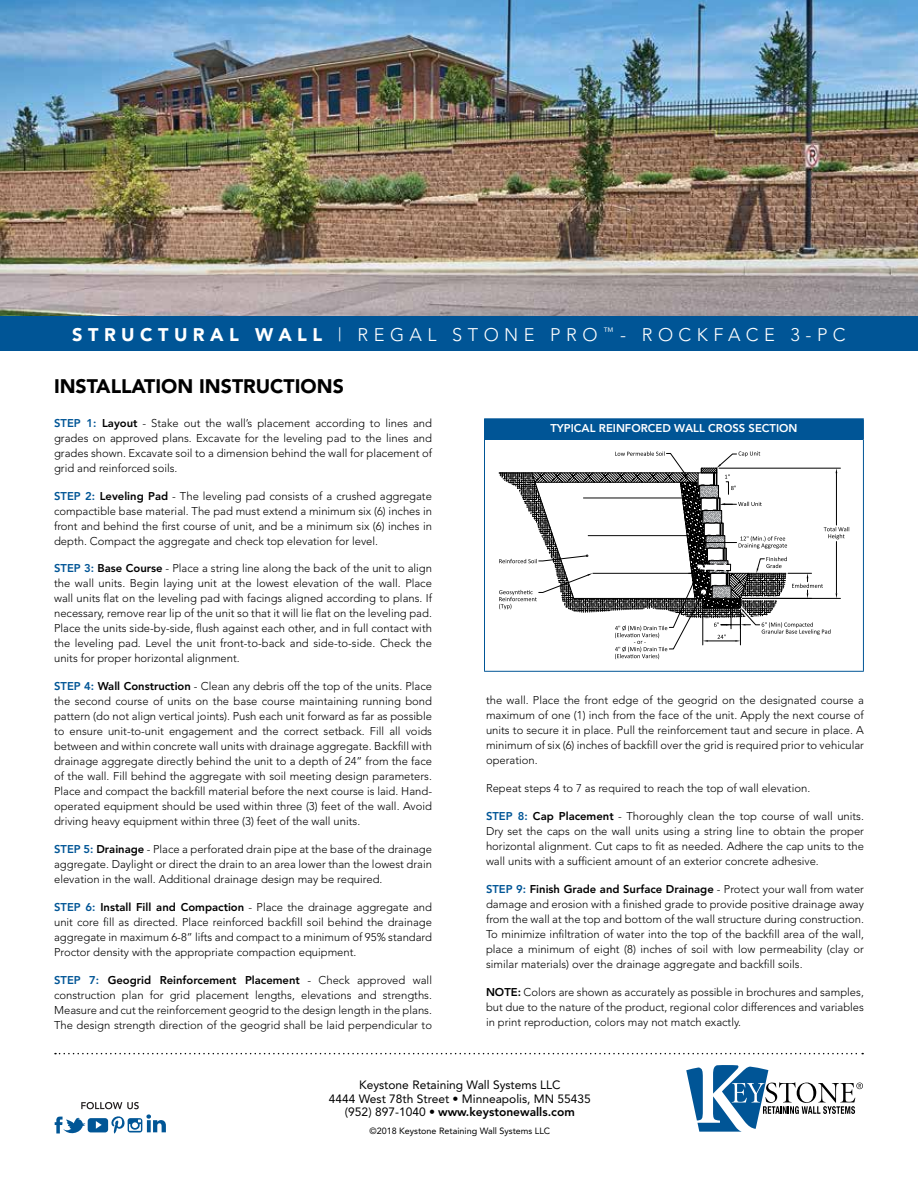
<style>
.page{position:relative;width:918px;height:1188px;background:#fff}
.page>*{position:absolute;margin:0;border:0;box-sizing:border-box;transform-origin:0 0}
.t1{font:900 19.5px "Avenir";color:#000}
.t2{font:300 18.15px "Avenir";letter-spacing:.3em;color:#fff}
.t3{font:12px/13.5px "Avenir";color:#000;text-align:center}
.t4{font:300 11.25px/15px "Avenir";color:#000;text-align:justify}
.t5{font:800 11.25px "Avenir";color:#fff}
.t6{font:9px "Avenir";color:#000}
.s1{font-weight:900}
.s2{font-weight:800;color:#005596}
.s3{font-weight:800}
</style>
<div class="page">
<img style="left:0;top:0;width:918px;height:317px">
<div style="left:0;top:317px;width:918px;height:34px;background:#005596"></div>
<svg style="left:686px;top:1065px;width:177px;height:67px"></svg>
<svg style="left:55px;top:1053px;width:808px;height:1px"></svg>
<div style="left:484px;top:419px;width:379px;height:20px;background:#005596"></div>
<hr style="left:484px;top:418px;width:380px;height:1px;background:#005596">
<svg style="left:863px;top:419px;width:1px;height:20px"></svg>
<hr style="left:484px;top:439px;width:380px;height:1px;background:#005596">
<hr style="left:484px;top:440px;width:1px;height:231px;background:#005596">
<hr style="left:863px;top:440px;width:1px;height:231px;background:#005596">
<hr style="left:484px;top:671px;width:380px;height:1px;background:#005596">
<svg style="left:499px;top:451px;width:351px;height:208px"></svg>
<svg style="left:55px;top:1102px;width:111px;height:32px"></svg>
<h2 class="t2" style="left:72px;top:324px;width:775px"><span class="s1">STRUCTURAL WALL</span> | REGAL STONE PRO <sup>™</sup> - ROCKFACE 3-PC</h2>
<h1 class="t1" style="left:54px;top:374px;width:291px">INSTALLATION INSTRUCTIONS</h1>
<p class="t4" style="left:54px;top:415px;width:380px"><span class="s2">STEP 1:</span> <span class="s3">Layout</span> - Stake out the wall’s placement according to lines and grades on approved plans. Excavate for the leveling pad to the lines and grades shown. Excavate soil to a dimension behind the wall for placement of grid and reinforced soils.</p>
<p class="t4" style="left:54px;top:488px;width:379px"><span class="s2">STEP 2:</span> <span class="s3">Leveling Pad</span> - The leveling pad consists of a crushed aggregate compactible base material. The pad must extend a minimum six (6) inches in front and behind the first course of unit, and be a minimum six (6) inches in depth. Compact the aggregate and check top elevation for level.</p>
<p class="t4" style="left:54px;top:561px;width:380px"><span class="s2">STEP 3:</span> <span class="s3">Base Course</span> - Place a string line along the back of the unit to align the wall units. Begin laying unit at the lowest elevation of the wall. Place wall units flat on the leveling pad with facings aligned according to plans. If necessary, remove rear lip of the unit so that it will lie flat on the leveling pad.<br>Place the units side-by-side, flush against each other, and in full contact with the leveling pad. Level the unit front-to-back and side-to-side. Check the units for proper horizontal alignment.</p>
<p class="t4" style="left:54px;top:679px;width:380px"><span class="s2">STEP 4:</span> <span class="s3">Wall Construction</span> - Clean any debris off the top of the units. Place the second course of units on the base course maintaining running bond pattern (do not align vertical joints). Push each unit forward as far as possible to ensure unit-to-unit engagement and the correct setback. Fill all voids between and within concrete wall units with drainage aggregate. Backfill with drainage aggregate directly behind the unit to a depth of 24” from the face of the wall. Fill behind the aggregate with soil meeting design parameters.<br>Place and compact the backfill material before the next course is laid. Hand&shy;operated equipment should be used within three (3) feet of the wall. Avoid driving heavy equipment within three (3) feet of the wall units.</p>
<p class="t4" style="left:54px;top:842px;width:379px"><span class="s2">STEP 5:</span> <span class="s3">Drainage</span> - Place a perforated drain pipe at the base of the drainage aggregate. Daylight or direct the drain to an area lower than the lowest drain elevation in the wall. Additional drainage design may be required.</p>
<p class="t4" style="left:54px;top:900px;width:379px"><span class="s2">STEP 6:</span> <span class="s3">Install Fill and Compaction</span> - Place the drainage aggregate and unit core fill as directed. Place reinforced backfill soil behind the drainage aggregate in maximum 6-8” lifts and compact to a minimum of 95% standard Proctor density with the appropriate compaction equipment.</p>
<p class="t4" style="left:54px;top:973px;width:379px"><span class="s2">STEP 7:</span> <span class="s3">Geogrid Reinforcement Placement</span> - Check approved wall construction plan for grid placement lengths, elevations and strengths.<br>Measure and cut the reinforcement geogrid to the design length in the plans.<br>The design strength direction of the geogrid shall be laid perpendicular to</p>
<p class="t5" style="left:550px;top:421px;width:249px">TYPICAL REINFORCED WALL CROSS SECTION</p>
<p class="t4" style="left:486px;top:693px;width:380px">the wall. Place the front edge of the geogrid on the designated course a maximum of one (1) inch from the face of the unit. Apply the next course of units to secure it in place. Pull the reinforcement taut and secure in place. A minimum of six (6) inches of backfill over the grid is required prior to vehicular operation.</p>
<p class="t4" style="left:486px;top:781px;width:326px">Repeat steps 4 to 7 as required to reach the top of wall elevation.</p>
<p class="t4" style="left:486px;top:808px;width:379px"><span class="s2">STEP 8:</span> <span class="s3">Cap Placement</span> - Thoroughly clean the top course of wall units.<br>Dry set the caps on the wall units using a string line to obtain the proper horizontal alignment. Cut caps to fit as needed. Adhere the cap units to the wall units with a sufficient amount of an exterior concrete adhesive.</p>
<p class="t4" style="left:486px;top:881px;width:379px"><span class="s2">STEP 9:</span> <span class="s3">Finish Grade and Surface Drainage</span> - Protect your wall from water damage and erosion with a finished grade to provide positive drainage away from the wall at the top and bottom of the wall structure during construction.<br>To minimize infiltration of water into the top of the backfill area of the wall, place a minimum of eight (8) inches of soil with low permeability (clay or similar materials) over the drainage aggregate and backfill soils.</p>
<p class="t4" style="left:486px;top:984px;width:379px"><span class="s3">NOTE:</span> Colors are shown as accurately as possible in brochures and samples, but due to the nature of the product, regional color differences and variables in print reproduction, colors may not match exactly.</p>
<p class="t3" style="left:329px;top:1078px;width:264px">Keystone Retaining Wall Systems LLC<br>4444 West 78th Street • Minneapolis, MN 55435 (952) 897-1040 • <span class="s3">www.keystonewalls.com</span></p>
<p class="t6" style="left:369px;top:1126px;width:182px">©2018 Keystone Retaining Wall Systems LLC</p>
</div>
